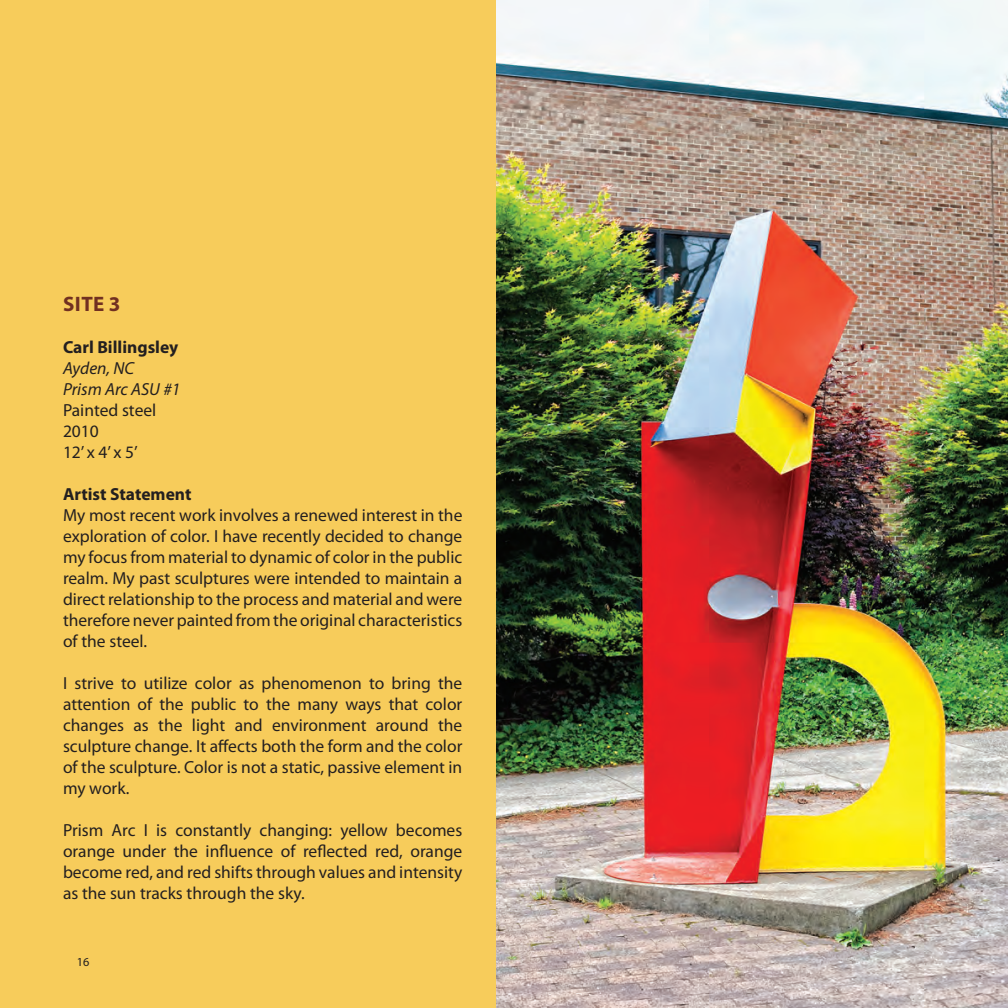
<style>
.page{position:relative;width:1008px;height:1008px;background:#f7cc5b}
.page>*{position:absolute;margin:0;border:0;box-sizing:border-box;transform-origin:0 0}
.t1{font:700 21px "Myriad Pro";color:#713021}
.t2{font:17.5px/21px "Myriad Pro";color:#231f20;text-align:justify}
.t3{font:700 17.5px "Myriad Pro";color:#231f20}
.t4{font:italic 17.5px "Myriad Pro";color:#231f20}
.t5{font:12.25px "Myriad Pro";color:#231f20}
</style>
<div class="page">
<img style="left:496px;top:0;width:512px;height:1008px">
<p class="t1" style="left:63px;top:291px;width:59px">SITE 3</p>
<p class="t3" style="left:63px;top:336px;width:117px">Carl Billingsley</p>
<p class="t4" style="left:63px;top:358px;width:73px">Ayden, NC</p>
<p class="t4" style="left:63px;top:379px;width:119px">Prism Arc ASU #1</p>
<p class="t2" style="left:63px;top:400px;width:95px">Painted steel</p>
<p class="t2" style="left:63px;top:421px;width:37px">2010</p>
<p class="t2" style="left:63px;top:442px;width:76px">12’ x 4’ x 5’</p>
<p class="t3" style="left:63px;top:483px;width:130px">Artist Statement</p>
<p class="t2" style="left:63px;top:505px;width:401px">My most recent work involves a renewed interest in the exploration of color. I have recently decided to change my focus from material to dynamic of color in the public realm. My past sculptures were intended to maintain a direct relationship to the process and material and were therefore never painted from the original characteristics of the steel.</p>
<p class="t2" style="left:63px;top:673px;width:401px">I strive to utilize color as phenomenon to bring the attention of the public to the many ways that color changes as the light and environment around the sculpture change. It affects both the form and the color of the sculpture. Color is not a static, passive element in my work.</p>
<p class="t2" style="left:63px;top:820px;width:401px">Prism Arc I is constantly changing: yellow becomes orange under the influence of reflected red, orange become red, and red shifts through values and intensity as the sun tracks through the sky.</p>
<p class="t5" style="left:72px;top:955px;width:14px">16</p>
<p class="t5" style="left:77px;top:955px;width:14px">16</p>
</div>
